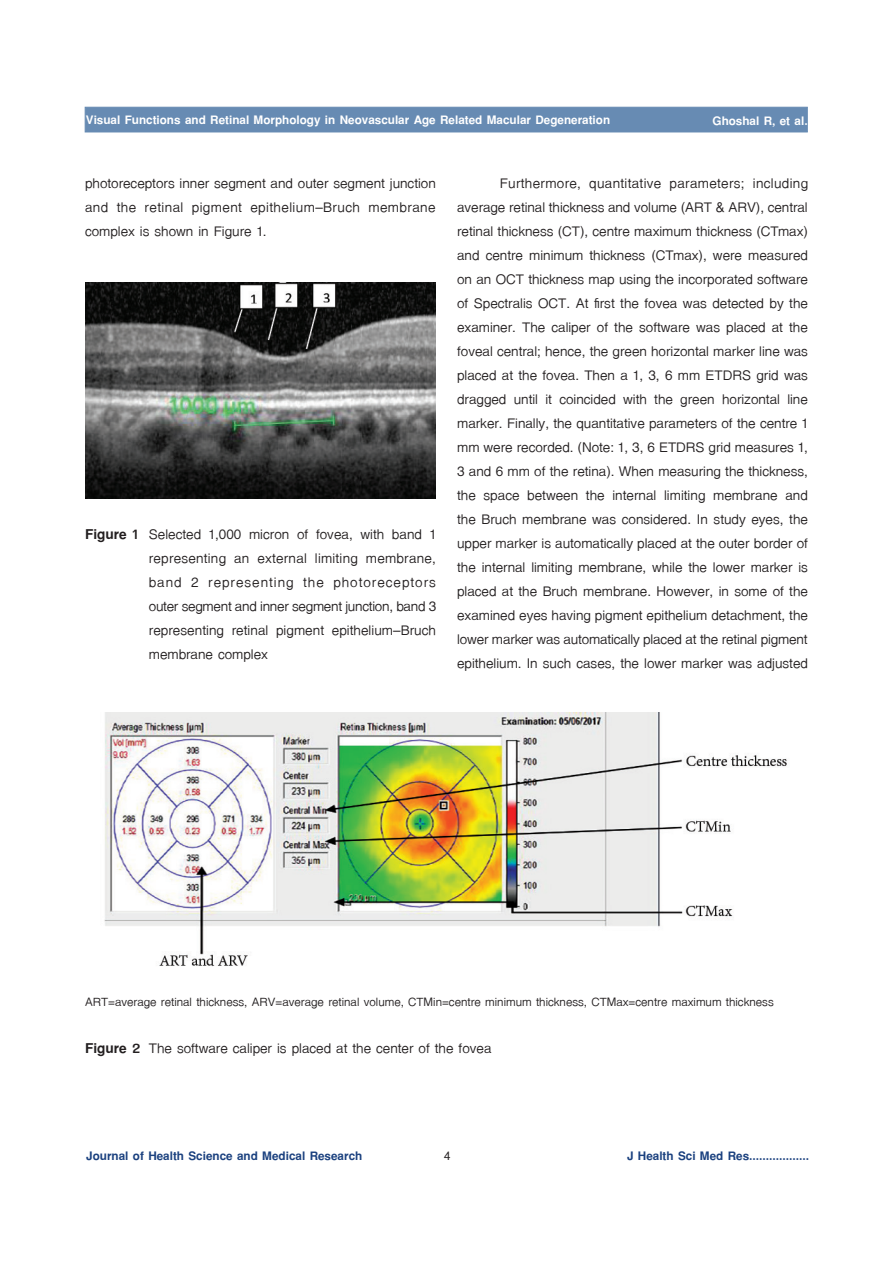
<style>
.page{position:relative;width:893px;height:1263px;background:#fff}
.page>*{position:absolute;margin:0;border:0;box-sizing:border-box;transform-origin:0 0}
.t1{font:21px/24px "TF Lanna";color:#231f20;text-align:justify}
.t2{font:18px "TF Lanna";color:#231f20}
.t3{font:700 18px "TF Lanna";color:#fff}
.t4{font:700 18px "TF Lanna";color:#1b417f}
.t5{font:700 18px "Cordia UPC";color:#231f20}
.s1{font-weight:700}
</style>
<div class="page">
<div style="left:85px;top:107px;width:723px;height:25px;background:#678bb3"></div>
<img style="left:85px;top:283px;width:351px;height:215px">
<img style="left:104px;top:712px;width:683px;height:255px">
<p class="t3" style="left:86px;top:109px;width:526px">Visual Functions and Retinal Morphology in Neovascular Age Related Macular Degeneration</p>
<p class="t3" style="left:713px;top:109px;width:97px">Ghoshal R, et al.</p>
<p class="t1" style="left:85px;top:171px;width:352px">photoreceptors inner segment and outer segment junction and the retinal pigment epithelium–Bruch membrane complex is shown in Figure 1.</p>
<p class="t1" style="left:457px;top:171px;width:353px;text-indent:43px">Furthermore, quantitative parameters; including average retinal thickness and volume (ART &amp; ARV), central retinal thickness (CT), centre maximum thickness (CTmax) and centre minimum thickness (CTmax), were measured on an OCT thickness map using the incorporated software of Spectralis OCT. At first the fovea was detected by the examiner. The caliper of the software was placed at the foveal central; hence, the green horizontal marker line was placed at the fovea. Then a 1, 3, 6 mm ETDRS grid was dragged until it coincided with the green horizontal line marker. Finally, the quantitative parameters of the centre 1 mm were recorded. (Note: 1, 3, 6 ETDRS grid measures 1, 3 and 6 mm of the retina). When measuring the thickness, the space between the internal limiting membrane and the Bruch membrane was considered. In study eyes, the upper marker is automatically placed at the outer border of the internal limiting membrane, while the lower marker is placed at the Bruch membrane. However, in some of the examined eyes having pigment epithelium detachment, the lower marker was automatically placed at the retinal pigment epithelium. In such cases, the lower marker was adjusted</p>
<p class="t1" style="left:149px;top:522px;width:289px;text-indent:-64px"><span class="s1">Figure 1</span> Selected 1,000 micron of fovea, with band 1 representing an external limiting membrane, band 2 representing the photoreceptors outer segment and inner segment junction, band 3 representing retinal pigment epithelium–Bruch membrane complex</p>
<p class="t2" style="left:85px;top:991px;width:690px">ART=average retinal thickness, ARV=average retinal volume, CTMin=centre minimum thickness, CTMax=centre maximum thickness</p>
<p class="t1" style="left:85px;top:1036px;width:408px"><span class="s1">Figure 2</span> The software caliper is placed at the center of the fovea</p>
<p class="t4" style="left:86px;top:1145px;width:277px">Journal of Health Science and Medical Research</p>
<p class="t5" style="left:444px;top:1145px;width:8px">4</p>
<p class="t4" style="left:627px;top:1145px;width:184px">J Health Sci Med Res..................</p>
</div>
